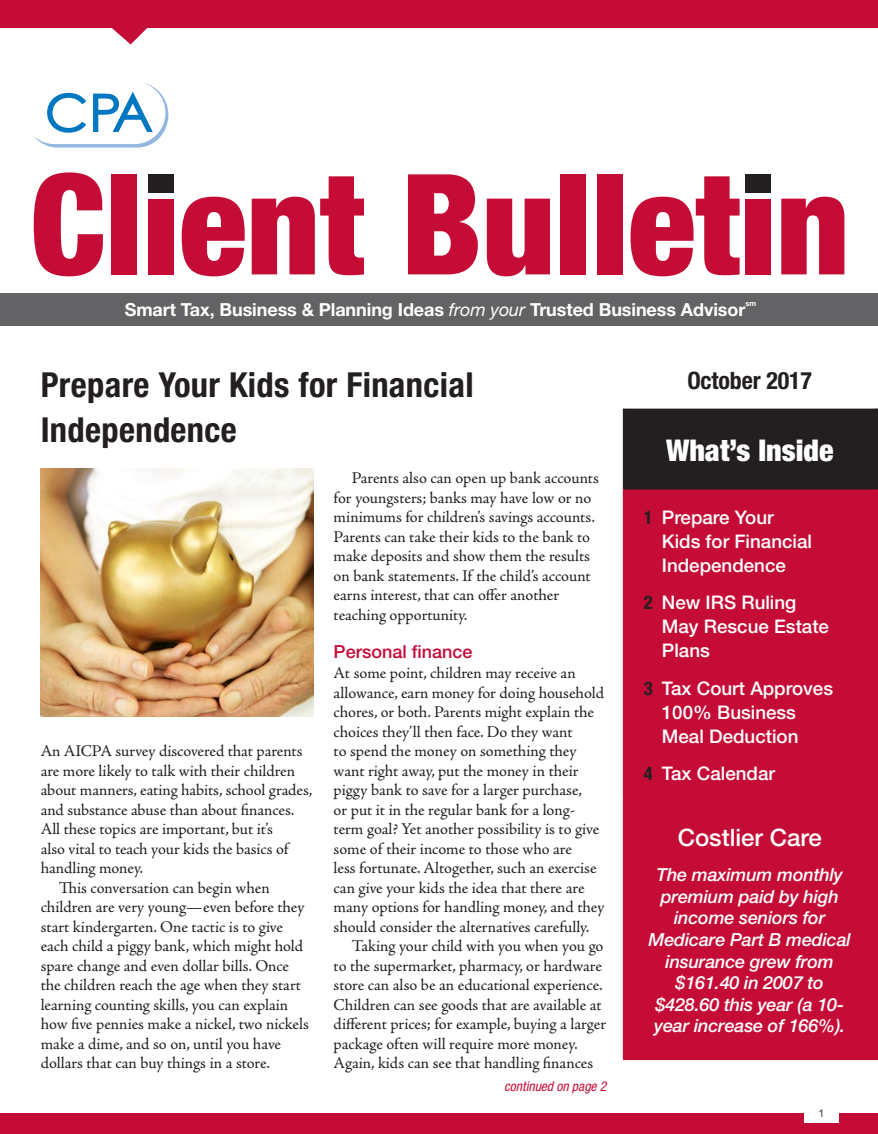
<style>
.page{position:relative;width:878px;height:1134px;background:#fff}
.page>*{position:absolute;margin:0;border:0;box-sizing:border-box;transform-origin:0 0}
.t1{font:700 condensed 34.5px/45px "Helvetica Neue";letter-spacing:.01em;color:#231f20}
.t2{font:900 condensed 30px "Helvetica Neue";color:#fff}
.t3{font:500 24px "Helvetica Neue";color:#fff}
.t4{font:700 condensed 24px "Helvetica Neue";letter-spacing:-.005em;color:#231f20}
.t5{font:500 18.75px/24px "Helvetica Neue";color:#fff}
.t6{font:italic 500 18px/21.6px "Helvetica Neue";letter-spacing:-.01em;color:#fff;text-align:center}
.t7{font:700 18px "Helvetica Neue";letter-spacing:-.005em;color:#fff}
.t8{font:500 18px "Helvetica Neue";color:#c40c37}
.t9{font:16.5px/19.5px "Adobe Jenson Pro";letter-spacing:-.005em;color:#231f20}
.t10{font:italic condensed 13.5px "Helvetica Neue";color:#c40c37}
.t11{font:800 10.5px "Avenir";color:#636366}
.t12{font:700 7.5px "Helvetica Neue";color:#fff}
.s1{font-weight:400;font-style:italic}
.s2{font-weight:700;font-stretch:condensed;color:#231f20}
</style>
<div class="page">
<svg style="left:34px;top:172px;width:69px;height:104px"></svg>
<div style="left:112px;top:174px;width:25px;height:100px;background:#c40c37"></div>
<div style="left:148px;top:199px;width:25px;height:75px;background:#c40c37"></div>
<div style="left:148px;top:174px;width:25px;height:19px;background:#231f20"></div>
<svg style="left:182px;top:197px;width:63px;height:79px"></svg>
<svg style="left:252px;top:176px;width:112px;height:99px"></svg>
<svg style="left:408px;top:174px;width:70px;height:100px"></svg>
<svg style="left:487px;top:199px;width:63px;height:77px"></svg>
<div style="left:560px;top:174px;width:26px;height:100px;background:#c40c37"></div>
<div style="left:597px;top:174px;width:25px;height:100px;background:#c40c37"></div>
<svg style="left:630px;top:176px;width:109px;height:100px"></svg>
<div style="left:745px;top:199px;width:25px;height:75px;background:#c40c37"></div>
<div style="left:745px;top:174px;width:25px;height:19px;background:#231f20"></div>
<svg style="left:781px;top:197px;width:63px;height:77px"></svg>
<div style="left:0;top:293px;width:878px;height:33px;background:#636366"></div>
<div style="left:0;top:0;width:878px;height:28px;background:#c40c37"></div>
<svg style="left:112px;top:28px;width:35px;height:16px"></svg>
<svg style="left:35px;top:83px;width:133px;height:65px"></svg>
<div style="left:0;top:1113px;width:878px;height:21px;background:#c40c37"></div>
<div style="left:624px;top:489px;width:253px;height:570px;background:#c40c37"></div>
<hr style="left:622px;top:409px;width:2px;height:79px;background:#231f20">
<hr style="left:622px;top:488px;width:253px;height:1px;background:#231f20">
<div style="left:624px;top:409px;width:254px;height:80px;background:#231f20"></div>
<hr style="left:622px;top:1059px;width:253px;height:1px;background:#c40c37">
<hr style="left:622px;top:489px;width:2px;height:311px;background:#c40c37">
<hr style="left:875px;top:489px;width:1px;height:311px;background:#c40c37">
<hr style="left:622px;top:801px;width:2px;height:258px;background:#c40c37">
<hr style="left:622px;top:800px;width:253px;height:1px;background:#c40c37">
<hr style="left:875px;top:801px;width:1px;height:258px;background:#c40c37">
<div style="left:804px;top:1104px;width:34px;height:19px;background:#fff"></div>
<img style="left:41px;top:468px;width:272px;height:248px">
<p class="t7" style="left:125px;top:298px;width:622px">Smart Tax, Business &amp; Planning Ideas <span class="s1">from your</span> Trusted Business Advisor</p>
<p class="t12" style="left:745px;top:298px;width:12px">sm</p>
<h1 class="t1" style="left:41px;top:362px;width:434px">Prepare Your Kids for Financial<br>Independence</h1>
<p class="t9" style="left:41px;top:741px;width:263px">An AICPA survey discovered that parents</p>
<p class="t9" style="left:41px;top:761px;width:256px">are more likely to talk with their children</p>
<p class="t9" style="left:41px;top:780px;width:273px">about manners, eating habits, school grades,</p>
<p class="t9" style="left:41px;top:800px;width:255px">and substance abuse than about finances.</p>
<p class="t9" style="left:41px;top:819px;width:234px">All these topics are important, but it’s</p>
<p class="t9" style="left:41px;top:839px;width:249px">also vital to teach your kids the basics of</p>
<p class="t9" style="left:41px;top:858px;width:104px">handling money.</p>
<p class="t9" style="left:59px;top:878px;width:212px">This conversation can begin when</p>
<p class="t9" style="left:41px;top:897px;width:265px">children are very young—even before they</p>
<p class="t9" style="left:41px;top:917px;width:244px">start kindergarten. One tactic is to give</p>
<p class="t9" style="left:41px;top:936px;width:264px">each child a piggy bank, which might hold</p>
<p class="t9" style="left:41px;top:956px;width:250px">spare change and even dollar bills. Once</p>
<p class="t9" style="left:41px;top:975px;width:262px">the children reach the age when they start</p>
<p class="t9" style="left:41px;top:995px;width:249px">learning counting skills, you can explain</p>
<p class="t9" style="left:41px;top:1014px;width:269px">how five pennies make a nickel, two nickels</p>
<p class="t9" style="left:41px;top:1034px;width:242px">make a dime, and so on, until you have</p>
<p class="t9" style="left:41px;top:1053px;width:231px">dollars that can buy things in a store.</p>
<p class="t9" style="left:333px;top:468px;width:267px;text-indent:18px">Parents also can open up bank accounts for youngsters; banks may have low or no minimums for children’s savings accounts.<br>Parents can take their kids to the bank to make deposits and show them the results on bank statements. If the child’s account earns interest, that can offer another teaching opportunity.</p>
<p class="t8" style="left:333px;top:641px;width:140px">Personal finance</p>
<p class="t9" style="left:333px;top:663px;width:243px">At some point, children may receive an</p>
<p class="t9" style="left:333px;top:683px;width:272px">allowance, earn money for doing household</p>
<p class="t9" style="left:333px;top:702px;width:262px">chores, or both. Parents might explain the</p>
<p class="t9" style="left:333px;top:722px;width:240px">choices they’ll then face. Do they want</p>
<p class="t9" style="left:333px;top:741px;width:244px">to spend the money on something they</p>
<p class="t9" style="left:333px;top:761px;width:246px">want right away, put the money in their</p>
<p class="t9" style="left:333px;top:780px;width:250px">piggy bank to save for a larger purchase,</p>
<p class="t9" style="left:333px;top:800px;width:243px">or put it in the regular bank for a long-</p>
<p class="t9" style="left:333px;top:819px;width:267px">term goal? Yet another possibility is to give</p>
<p class="t9" style="left:333px;top:839px;width:240px">some of their income to those who are</p>
<p class="t9" style="left:333px;top:858px;width:264px">less fortunate. Altogether, such an exercise</p>
<p class="t9" style="left:333px;top:878px;width:252px">can give your kids the idea that there are</p>
<p class="t9" style="left:333px;top:897px;width:272px">many options for handling money, and they</p>
<p class="t9" style="left:333px;top:917px;width:257px">should consider the alternatives carefully.</p>
<p class="t9" style="left:351px;top:936px;width:253px">Taking your child with you when you go</p>
<p class="t9" style="left:333px;top:956px;width:270px">to the supermarket, pharmacy, or hardware</p>
<p class="t9" style="left:333px;top:975px;width:270px">store can also be an educational experience.</p>
<p class="t9" style="left:333px;top:995px;width:269px">Children can see goods that are available at</p>
<p class="t9" style="left:333px;top:1014px;width:274px">different prices; for example, buying a larger</p>
<p class="t9" style="left:333px;top:1034px;width:245px">package often will require more money.</p>
<p class="t9" style="left:333px;top:1053px;width:261px">Again, kids can see that handling finances</p>
<p class="t10" style="left:504px;top:1078px;width:104px">continued on page 2</p>
<h3 class="t4" style="left:687px;top:366px;width:126px">October 2017</h3>
<h2 class="t2" style="left:666px;top:432px;width:169px">What’s Inside</h2>
<p class="t5" style="left:662px;top:505px;width:152px;text-indent:-18px"><span class="s2">1</span> Prepare Your<br>Kids for Financial<br>Independence</p>
<p class="t5" style="left:662px;top:590px;width:169px;text-indent:-18px"><span class="s2">2</span> New IRS Ruling<br>May Rescue Estate<br>Plans</p>
<p class="t5" style="left:662px;top:676px;width:173px;text-indent:-18px"><span class="s2">3</span> Tax Court Approves<br>100% Business<br>Meal Deduction</p>
<p class="t5" style="left:644px;top:761px;width:133px"><span class="s2">4</span> Tax Calendar</p>
<h3 class="t3" style="left:677px;top:823px;width:146px">Costlier Care</h3>
<p class="t6" style="left:648px;top:864px;width:204px">The maximum monthly premium paid by high income seniors for<br>Medicare Part B medical insurance grew from $161.40 in 2007 to $428.60 this year (a 10- year increase of 166%).</p>
<p class="t11" style="left:818px;top:1107px;width:8px">1</p>
</div>
